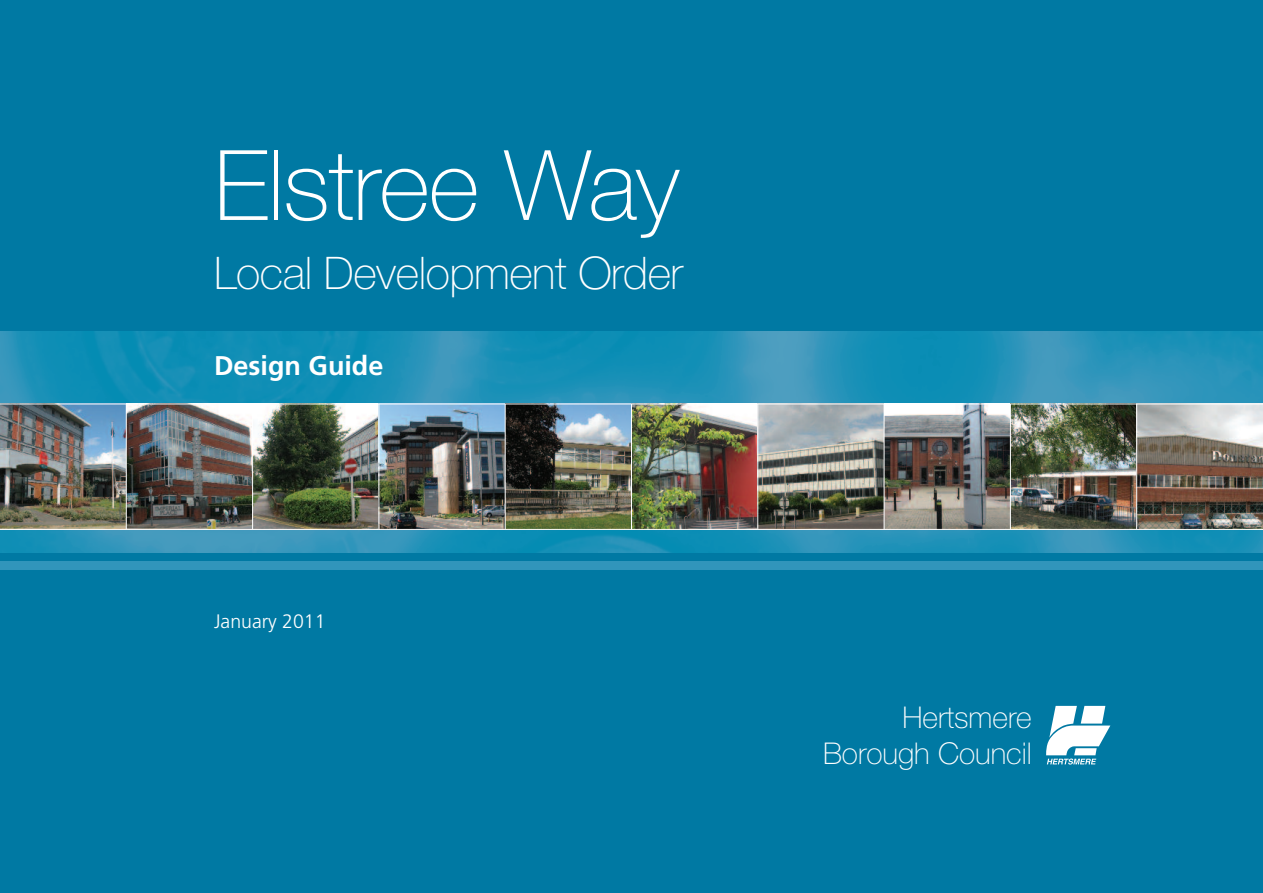
<style>
.page{position:relative;width:1263px;height:893px;background:#0079a3}
.page>*{position:absolute;margin:0;border:0;box-sizing:border-box;transform-origin:0 0}
.t1{font:100 97.5px "Helvetica Neue";letter-spacing:-.01em;color:#fff}
.t2{font:100 45px "Helvetica Neue";letter-spacing:-.01em;color:#fff}
.t3{font:100 30px/36px "Helvetica Neue";color:#fff;text-align:right}
.t4{font:700 27px "Frutiger";color:#fff}
.t5{font:300 19.5px "Frutiger";color:#fff}
</style>
<div class="page">
<img style="left:0;top:332px;width:1263px;height:221px">
<svg style="left:1046px;top:706px;width:64px;height:59px"></svg>
<img style="left:0;top:405px;width:1263px;height:124px">
<div style="left:0;top:561px;width:1263px;height:9px;background:#3195bb"></div>
<hr style="left:0;top:404px;width:1263px;height:1px;background:#fff">
<hr style="left:0;top:529px;width:1263px;height:1px;background:#fff">
<hr style="left:126px;top:404px;width:1px;height:125px;background:#fff">
<hr style="left:252px;top:404px;width:1px;height:125px;background:#fff">
<hr style="left:378px;top:404px;width:1px;height:125px;background:#fff">
<hr style="left:505px;top:404px;width:1px;height:125px;background:#fff">
<hr style="left:631px;top:404px;width:1px;height:125px;background:#fff">
<hr style="left:757px;top:404px;width:1px;height:125px;background:#fff">
<hr style="left:884px;top:404px;width:1px;height:125px;background:#fff">
<hr style="left:1010px;top:404px;width:1px;height:125px;background:#fff">
<hr style="left:1136px;top:404px;width:1px;height:125px;background:#fff">
<h1 class="t1" style="left:214px;top:150px;width:467px">Elstree Way</h1>
<h2 class="t2" style="left:214px;top:257px;width:470px">Local Development Order</h2>
<p class="t4" style="left:214px;top:354px;width:171px">Design Guide</p>
<p class="t5" style="left:214px;top:614px;width:113px">January 2011</p>
<p class="t3" style="left:823px;top:702px;width:210px">Hertsmere<br>Borough Council</p>
</div>
